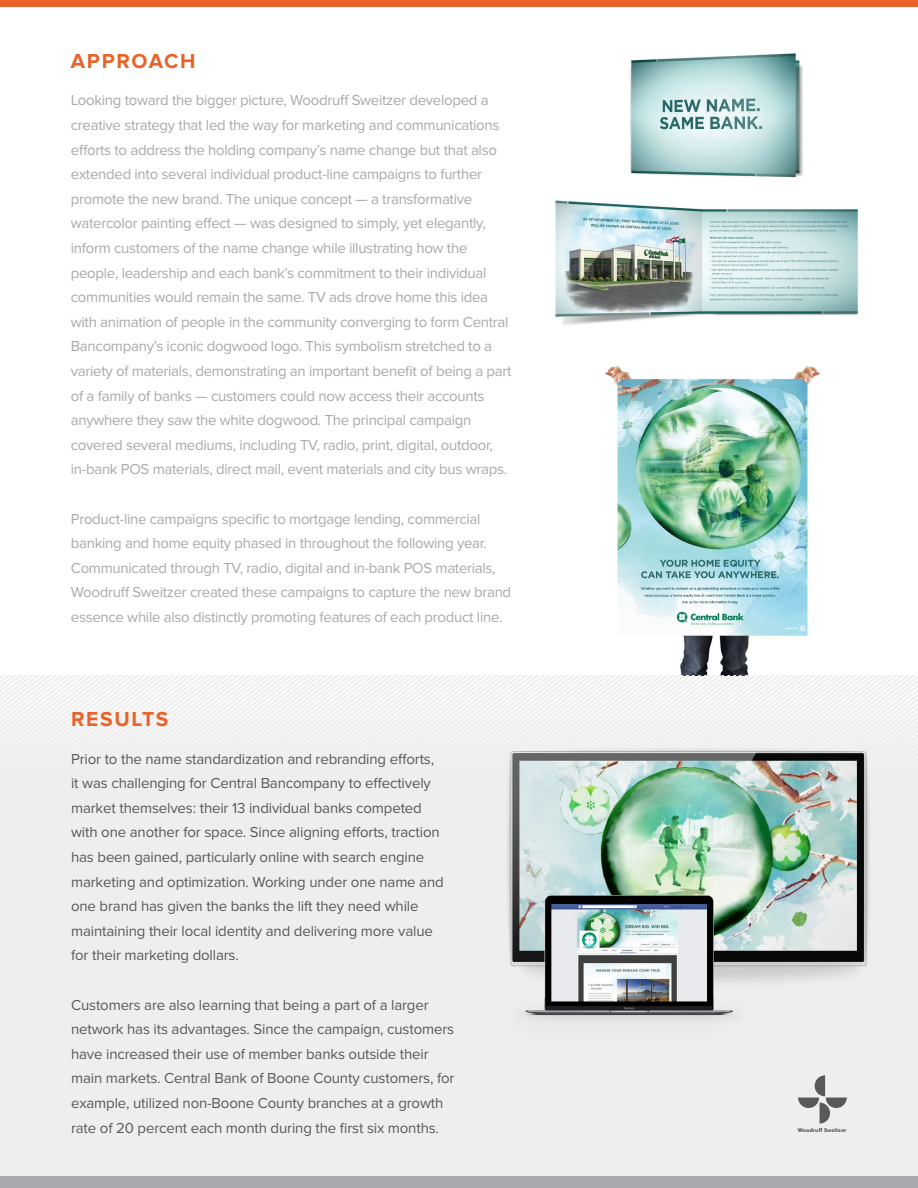
<style>
.page{position:relative;width:918px;height:1188px;background:#fff}
.page>*{position:absolute;margin:0;border:0;box-sizing:border-box;transform-origin:0 0}
.t1{font:700 21px "Proxima Nova";letter-spacing:.08em;color:#e96328}
.Paragraph_Style_1{font:15px/24.6px "Proxima Nova";letter-spacing:-.02em;color:#a7a9ac}
.t2{font:15px/24.6px "Proxima Nova";letter-spacing:-.01em;color:#58595b}
.t3{font:700 5.25px "Futura BT";color:#58595b}
</style>
<div class="page">
<img style="left:571px;top:366px;width:285px;height:310px">
<img style="left:555px;top:53px;width:303px;height:272px">
<div style="left:0;top:676px;width:918px;height:512px;background:#eee"></div>
<svg style="left:0;top:676px;width:918px;height:52px"></svg>
<div style="left:0;top:0;width:918px;height:6px;background:#e96328"></div>
<div style="left:0;top:1177px;width:918px;height:11px;background:#a7a9ac"></div>
<svg style="left:798px;top:1075px;width:49px;height:49px"></svg>
<img style="left:477px;top:706px;width:425px;height:111px">
<img style="left:507px;top:817px;width:362px;height:203px">
<p class="t1" style="left:71px;top:49px;width:126px">APPROACH</p>
<p class="Paragraph_Style_1" style="left:71px;top:89px;width:442px">Looking toward the bigger picture, Woodruff Sweitzer developed a creative strategy that led the way for marketing and communications efforts to address the holding company’s name change but that also extended into several individual product-line campaigns to further promote the new brand. The unique concept — a transformative watercolor painting effect — was designed to simply, yet elegantly, inform customers of the name change while illustrating how the people, leadership and each bank’s commitment to their individual communities would remain the same. TV ads drove home this idea with animation of people in the community converging to form Central Bancompany’s iconic dogwood logo. This symbolism stretched to a variety of materials, demonstrating an important benefit of being a part of a family of banks — customers could now access their accounts anywhere they saw the white dogwood. The principal campaign covered several mediums, including TV, radio, print, digital, outdoor, in-bank POS materials, direct mail, event materials and city bus wraps.</p>
<p class="Paragraph_Style_1" style="left:71px;top:507px;width:442px">Product-line campaigns specific to mortgage lending, commercial banking and home equity phased in throughout the following year.<br>Communicated through TV, radio, digital and in-bank POS materials, Woodruff Sweitzer created these campaigns to capture the new brand essence while also distinctly promoting features of each product line.</p>
<p class="t1" style="left:71px;top:707px;width:99px">RESULTS</p>
<p class="t2" style="left:71px;top:747px;width:374px">Prior to the name standardization and rebranding efforts, it was challenging for Central Bancompany to effectively market themselves: their 13 individual banks competed with one another for space. Since aligning efforts, traction has been gained, particularly online with search engine marketing and optimization. Working under one name and one brand has given the banks the lift they need while maintaining their local identity and delivering more value for their marketing dollars.</p>
<p class="t2" style="left:71px;top:993px;width:385px">Customers are also learning that being a part of a larger network has its advantages. Since the campaign, customers have increased their use of member banks outside their main markets. Central Bank of Boone County customers, for example, utilized non-Boone County branches at a growth rate of 20 percent each month during the first six months.</p>
<p class="t3" style="left:798px;top:1127px;width:50px">Woodruff Sweitzer</p>
</div>
